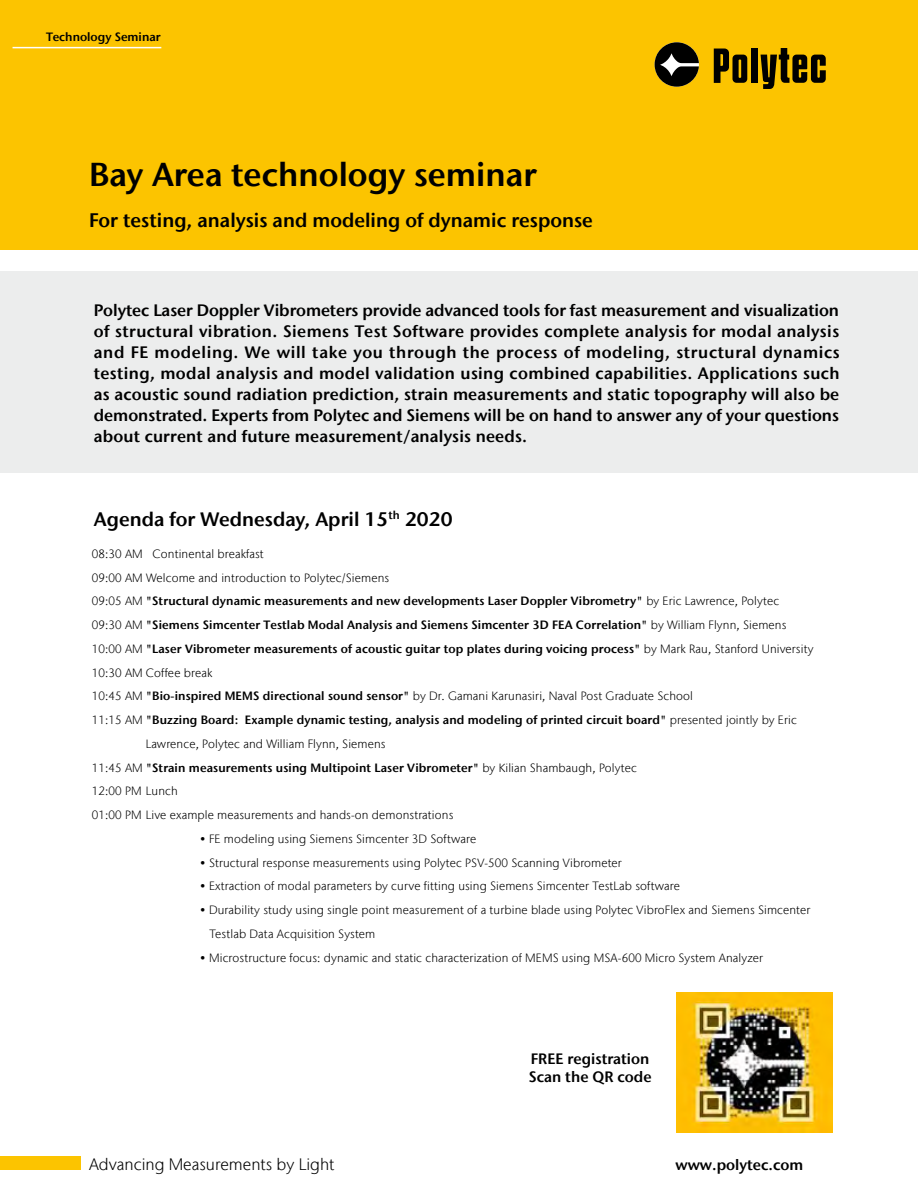
<style>
.page{position:relative;width:918px;height:1188px;background:#fff}
.page>*{position:absolute;margin:0;border:0;box-sizing:border-box;transform-origin:0 0}
.t1{font:600 33px "Stone Sans IIITC Com";color:#000}
.t2{font:600 19.5px "Stone Sans IIITC Com";color:#000}
.t3{font:600 16.5px/21px "Stone Sans IIITC Com";letter-spacing:.01em;color:#000;text-align:justify}
.t4{font:300 16.5px "Stone Sans IIITC Com";color:#000}
.t5{font:600 15px/18px "Stone Sans IIITC Com";color:#000}
.t6{font:300 12px/23.7px "Stone Sans IIITC Com";letter-spacing:.01em;color:#000}
.t7{font:600 12px "Stone Sans IIITC Com";letter-spacing:.01em;color:#000}
.s1{font-weight:300}
.s2{font-weight:600}
.s3{font-style:italic;color:#fff}
</style>
<div class="page">
<div style="left:0;top:271px;width:918px;height:201px;background:#eceded"></div>
<div style="left:0;top:0;width:918px;height:250px;background:#fcc400"></div>
<div style="left:751px;top:48px;width:7px;height:35px;background:#000"></div>
<svg style="left:713px;top:48px;width:34px;height:35px"></svg>
<svg style="left:654px;top:42px;width:45px;height:45px"></svg>
<svg style="left:760px;top:48px;width:66px;height:41px"></svg>
<hr style="left:13px;top:47px;width:148px;height:1px;background:#fff">
<div style="left:0;top:1156px;width:80px;height:13px;background:#fcc400"></div>
<img style="left:677px;top:992px;width:155px;height:140px">
<p class="t7" style="left:46px;top:29px;width:116px">Technology Seminar</p>
<h1 class="t1" style="left:89px;top:153px;width:449px">Bay Area technology seminar</h1>
<h2 class="t2" style="left:89px;top:207px;width:505px">For testing, analysis and modeling of dynamic response</h2>
<p class="t3" style="left:94px;top:300px;width:747px">Polytec Laser Doppler Vibrometers provide advanced tools for fast measurement and visualization of structural vibration. Siemens Test Software provides complete analysis for modal analysis and FE modeling. We will take you through the process of modeling, structural dynamics testing, modal analysis and model validation using combined capabilities. Applications such as acoustic sound radiation prediction, strain measurements and static topography will also be demonstrated. Experts from Polytec and Siemens will be on hand to answer any of your questions about current and future measurement/analysis needs.</p>
<h2 class="t2" style="left:94px;top:507px;width:360px">Agenda for Wednesday, April 15<sup>th</sup> 2020</h2>
<p class="t6" style="left:92px;top:542px;width:174px">08:30 AM Continental breakfast</p>
<p class="t6" style="left:92px;top:566px;width:299px">09:00 AM Welcome and introduction to Polytec/Siemens</p>
<p class="t7" style="left:92px;top:594px;width:689px"><span class="s1">09:05 AM</span> "Structural dynamic measurements and new developments Laser Doppler Vibrometry" <span class="s1">by Eric Lawrence, Polytec</span></p>
<p class="t7" style="left:92px;top:617px;width:696px"><span class="s1">09:30 AM</span> "Siemens Simcenter Testlab Modal Analysis and Siemens Simcenter 3D FEA Correlation" <span class="s1">by William Flynn, Siemens</span></p>
<p class="t7" style="left:92px;top:641px;width:723px"><span class="s1">10:00 AM</span> "Laser Vibrometer measurements of acoustic guitar top plates during voicing process" <span class="s1">by Mark Rau, Stanford University</span></p>
<p class="t6" style="left:92px;top:661px;width:122px">10:30 AM Coffee break</p>
<p class="t6" style="left:92px;top:684px;width:603px">10:45 AM <span class="s2">"Bio-inspired MEMS directional sound sensor"</span> by Dr. Gamani Karunasiri, Naval Post Graduate School</p>
<p class="t7" style="left:92px;top:712px;width:707px"><span class="s1">11:15 AM</span> "Buzzing Board: Example dynamic testing, analysis and modeling of printed circuit board" <span class="s1">presented jointly by Eric</span></p>
<p class="t6" style="left:146px;top:732px;width:241px">Lawrence, Polytec and William Flynn, Siemens</p>
<p class="t7" style="left:92px;top:760px;width:547px"><span class="s1">11:45 AM</span> "Strain measurements using Multipoint Laser Vibrometer" <span class="s1">by Kilian Shambaugh, Polytec</span></p>
<p class="t6" style="left:92px;top:779px;width:88px">12:00 PM Lunch</p>
<p class="t6" style="left:92px;top:803px;width:363px">01:00 PM Live example measurements and hands-on demonstrations</p>
<p class="t6" style="left:200px;top:827px;width:278px">• FE modeling using Siemens Simcenter 3D Software</p>
<p class="t6" style="left:200px;top:851px;width:424px">• Structural response measurements using Polytec PSV-500 Scanning Vibrometer</p>
<p class="t6" style="left:200px;top:874px;width:482px">• Extraction of modal parameters by curve fitting using Siemens Simcenter TestLab software</p>
<p class="t6" style="left:209px;top:898px;width:603px;text-indent:-10px">• Durability study using single point measurement of a turbine blade using Polytec VibroFlex and Siemens Simcenter<br>Testlab Data Acquisition System</p>
<p class="t6" style="left:200px;top:946px;width:565px">• Microstructure focus: dynamic and static characterization of MEMS using MSA-600 Micro System Analyzer</p>
<p class="t5" style="left:529px;top:1049px;width:124px">FREE registration<br>Scan the QR code</p>
<h3 class="t4" style="left:89px;top:1154px;width:283px">Advancing Measurements by Light <span class="s3">Light</span></h3>
<p class="t5" style="left:675px;top:1155px;width:129px">www.polytec.com</p>
</div>
